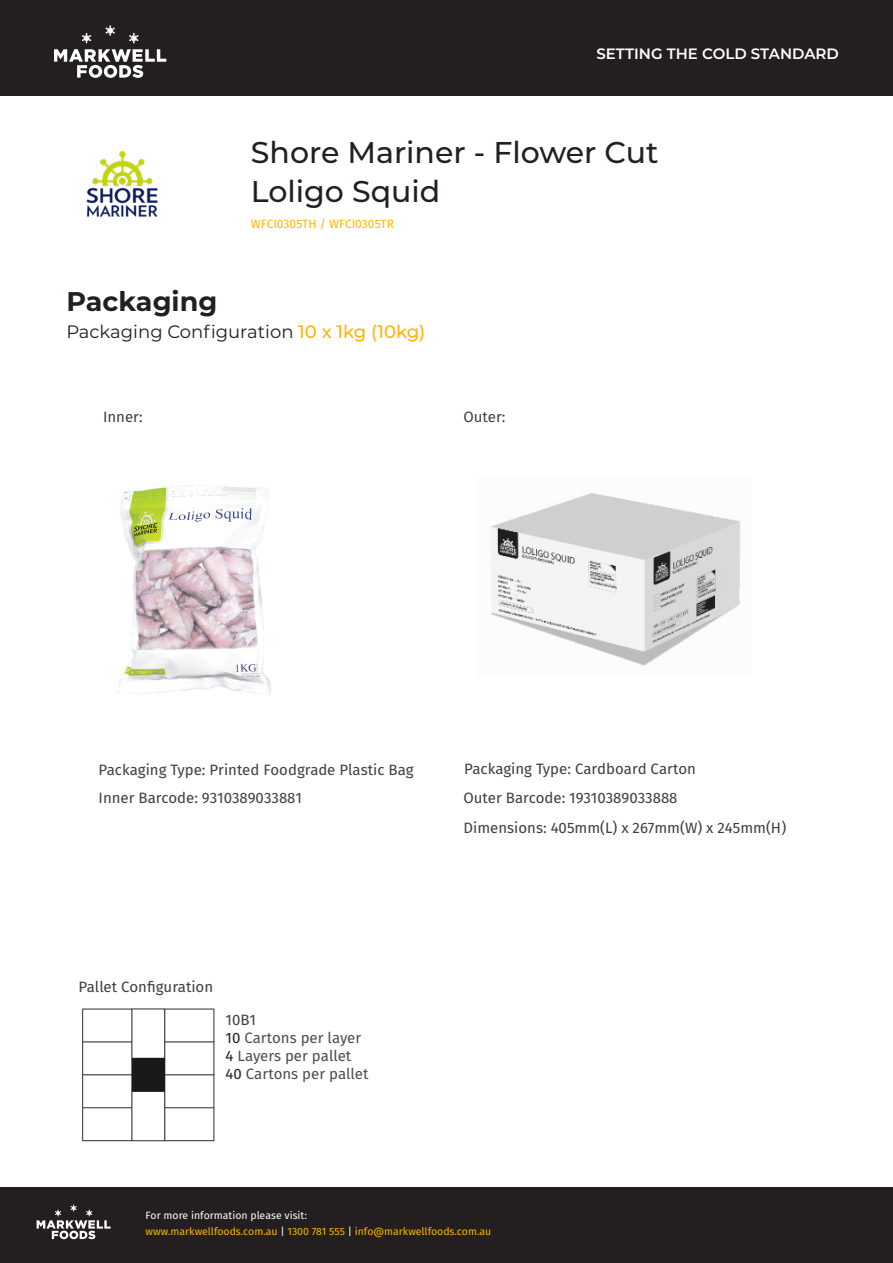
<style>
.page{position:relative;width:893px;height:1263px;background:#fff}
.page>*{position:absolute;margin:0;border:0;box-sizing:border-box;transform-origin:0 0}
.t1{font:500 30px "Montserrat";color:#231f20}
.t2{font:700 27px "Montserrat";color:#231f20}
.t3{font:18px "Montserrat";color:#231f20}
.t4{font:15px "Fira Sans";color:#3e3e3f}
.t5{font:15px/18px "Fira Sans";color:#4b4c4d}
.t6{font:600 15px "Montserrat";color:#fff}
.t7{font:12px "Fira Sans";color:#ffb500}
.t8{font:10.5px/16.5px "Fira Sans";color:#ffb500}
.s1{font-weight:500;color:#ffb30a}
.s2{color:#3e3e3f}
.s3{color:#231f20}
.s4{color:#fff}
</style>
<div class="page">
<div style="left:0;top:1187px;width:893px;height:76px;background:#231f20"></div>
<svg style="left:37px;top:1204px;width:74px;height:35px"></svg>
<div style="left:0;top:0;width:893px;height:95px;background:#231f20"></div>
<svg style="left:54px;top:49px;width:112px;height:29px"></svg>
<svg style="left:82px;top:33px;width:9px;height:10px"></svg>
<svg style="left:106px;top:25px;width:9px;height:11px"></svg>
<svg style="left:129px;top:33px;width:9px;height:10px"></svg>
<img style="left:86px;top:151px;width:72px;height:66px">
<img style="left:82px;top:1008px;width:133px;height:134px">
<img style="left:117px;top:485px;width:154px;height:210px">
<img style="left:491px;top:493px;width:250px;height:173px">
<p class="t6" style="left:596px;top:43px;width:244px">SETTING THE COLD STANDARD</p>
<p class="t2" style="left:66px;top:282px;width:153px">Packaging</p>
<p class="t1" style="left:251px;top:132px;width:409px">Shore Mariner - Flower Cut</p>
<p class="t1" style="left:251px;top:170px;width:191px">Loligo Squid</p>
<p class="t7" style="left:251px;top:215px;width:145px">WFCI0305TH / WFCI0305TR</p>
<p class="t3" style="left:66px;top:320px;width:360px">Packaging Configuration <span class="s1">10 x 1kg (10kg)</span></p>
<p class="t4" style="left:103px;top:406px;width:41px">Inner:</p>
<p class="t4" style="left:463px;top:406px;width:44px">Outer:</p>
<p class="t4" style="left:464px;top:759px;width:233px">Packaging Type: Cardboard Carton</p>
<p class="t4" style="left:99px;top:759px;width:317px">Packaging Type: Printed Foodgrade Plastic Bag</p>
<p class="t4" style="left:99px;top:787px;width:205px">Inner Barcode: 9310389033881</p>
<p class="t4" style="left:463px;top:787px;width:216px">Outer Barcode: 19310389033888</p>
<p class="t4" style="left:79px;top:976px;width:136px">Pallet Configuration</p>
<p class="t5" style="left:226px;top:1011px;width:144px"><span class="s2">10B1<br></span><span class="s3">10</span> Cartons per layer<br><span class="s3">4</span> Layers per pallet<br><span class="s3">40</span> Cartons per pallet</p>
<p class="t4" style="left:463px;top:818px;width:324px">Dimensions: 405mm(L) x 267mm(W) x 245mm(H)</p>
<p class="t8" style="left:146px;top:1206px;width:347px"><span class="s4">For more information please visit:<br></span>www.markwellfoods.com.au <span class="s4">|</span> 1300 781 555 <span class="s4">|</span> info@markwellfoods.com.au</p>
</div>
